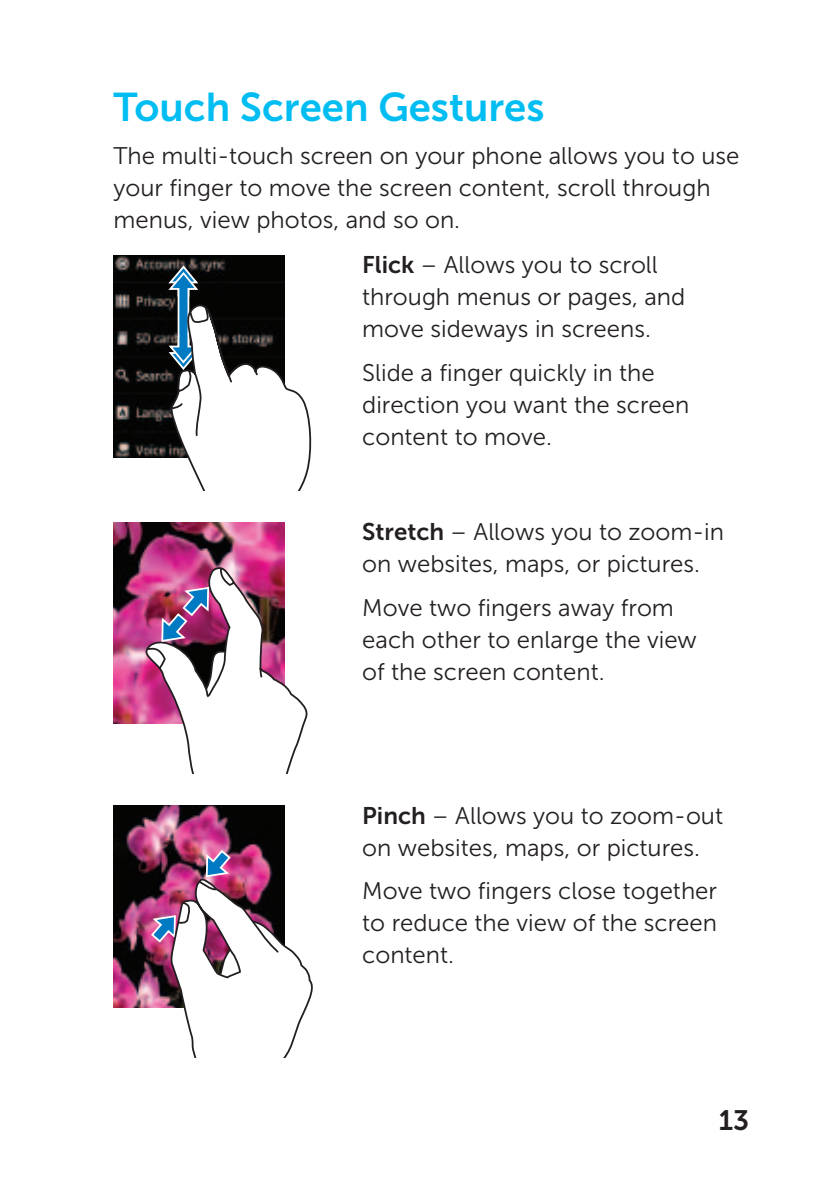
<style>
.page{position:relative;width:840px;height:1191px;background:#fff}
.page>*{position:absolute;margin:0;border:0;box-sizing:border-box;transform-origin:0 0}
.t1{font:40px "Museo Sans For Dell 700";color:#01bdf2}
.t2{font:28px "Museo Sans For Dell 700";color:#231f20}
.t3{font:24px/32px "Museo Sans For Dell 300";color:#231f20}
.s1{font-family:"Museo Sans For Dell 700"}
</style>
<div class="page">
<img style="left:113px;top:255px;width:172px;height:202px">
<svg style="left:166px;top:264px;width:145px;height:226px"></svg>
<img style="left:113px;top:522px;width:172px;height:202px">
<img style="left:143px;top:564px;width:164px;height:209px">
<img style="left:113px;top:805px;width:171px;height:202px">
<img style="left:150px;top:848px;width:162px;height:209px">
<h1 class="t1" style="left:113px;top:85px;width:432px">Touch Screen Gestures</h1>
<p class="t3" style="left:113px;top:140px;width:627px">The multi-touch screen on your phone allows you to use your finger to move the screen content, scroll through menus, view photos, and so on.</p>
<p class="t3" style="left:362px;top:249px;width:324px"><span class="s1">Flick</span> – Allows you to scroll through menus or pages, and move sideways in screens.</p>
<p class="t3" style="left:362px;top:357px;width:328px">Slide a finger quickly in the direction you want the screen content to move.</p>
<p class="t3" style="left:362px;top:516px;width:363px"><span class="s1">Stretch</span> – Allows you to zoom-in on websites, maps, or pictures.</p>
<p class="t3" style="left:362px;top:591px;width:336px">Move two fingers away from each other to enlarge the view of the screen content.</p>
<p class="t3" style="left:362px;top:799px;width:362px"><span class="s1">Pinch</span> – Allows you to zoom-out on websites, maps, or pictures.</p>
<p class="t3" style="left:362px;top:875px;width:356px;text-align:justify">Move two fingers close together to reduce the view of the screen content.</p>
<p class="t2" style="left:718px;top:1105px;width:32px">13</p>
</div>
